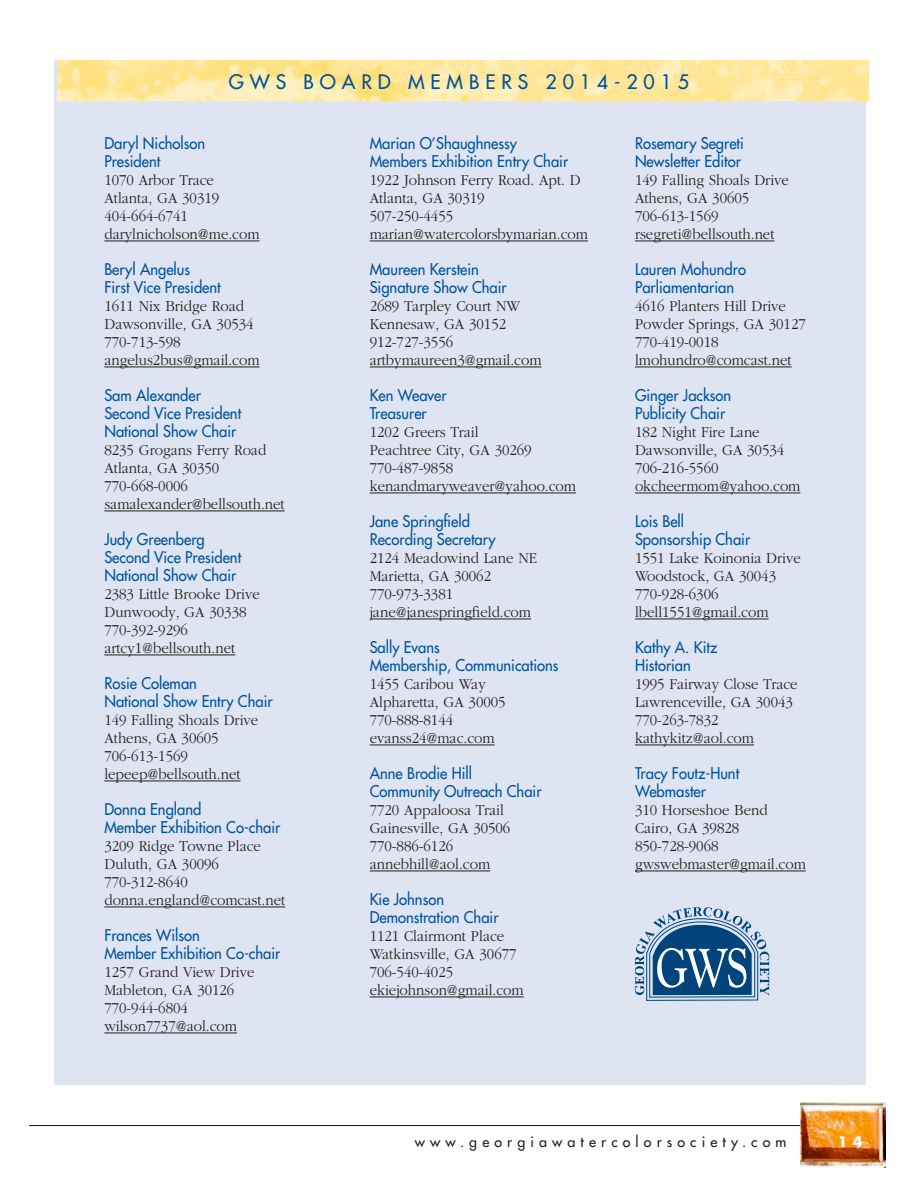
<style>
.page{position:relative;width:918px;height:1188px;background:#fff}
.page>*{position:absolute;margin:0;border:0;box-sizing:border-box;transform-origin:0 0}
.t1{font:19.5px "Futura";letter-spacing:.3em;color:#01529a}
.t2{font:300 15.75px "Garamond";color:#231f20;scale:.94 1}
.t3{font:15.75px/18px "Futura";color:#01529a;scale:.94 1}
.t4{font:14.25px "Futura";letter-spacing:.36em;color:#231f20}
.t5{font:700 14.25px "Futura";color:#fff}
.s1{font-family:"Garamond";font-weight:300;color:#231f20}
</style>
<div class="page">
<hr style="left:29px;top:1125px;width:791px;height:1px;background:#231f20">
<img style="left:801px;top:1103px;width:84px;height:65px">
<div style="left:54px;top:60px;width:811px;height:1025px;background:#dee4f1"></div>
<hr style="left:104px;top:241px;width:156px;height:1px;background:#231f20">
<hr style="left:104px;top:367px;width:156px;height:1px;background:#231f20">
<hr style="left:104px;top:511px;width:181px;height:1px;background:#231f20">
<hr style="left:104px;top:655px;width:131px;height:1px;background:#231f20">
<hr style="left:104px;top:781px;width:137px;height:1px;background:#231f20">
<hr style="left:104px;top:907px;width:181px;height:1px;background:#231f20">
<hr style="left:104px;top:1033px;width:133px;height:1px;background:#231f20">
<hr style="left:370px;top:241px;width:218px;height:1px;background:#231f20">
<hr style="left:370px;top:367px;width:171px;height:1px;background:#231f20">
<hr style="left:370px;top:493px;width:206px;height:1px;background:#231f20">
<hr style="left:370px;top:619px;width:161px;height:1px;background:#231f20">
<hr style="left:370px;top:745px;width:125px;height:1px;background:#231f20">
<hr style="left:370px;top:871px;width:120px;height:1px;background:#231f20">
<hr style="left:370px;top:997px;width:154px;height:1px;background:#231f20">
<hr style="left:635px;top:241px;width:140px;height:1px;background:#231f20">
<hr style="left:635px;top:367px;width:157px;height:1px;background:#231f20">
<hr style="left:635px;top:493px;width:165px;height:1px;background:#231f20">
<hr style="left:635px;top:619px;width:134px;height:1px;background:#231f20">
<hr style="left:635px;top:745px;width:119px;height:1px;background:#231f20">
<hr style="left:635px;top:871px;width:171px;height:1px;background:#231f20">
<img style="left:57px;top:60px;width:811px;height:40px">
<svg style="left:635px;top:907px;width:134px;height:94px"></svg>
<p class="t1" style="left:229px;top:70px;width:462px">GWS BOARD MEMBERS 2014-2015</p>
<p class="t3" style="left:104px;top:134px;width:109px">Daryl Nicholson<br>President</p>
<p class="t2" style="left:104px;top:172px;width:118px">1070 Arbor Trace</p>
<p class="t2" style="left:104px;top:190px;width:124px">Atlanta, GA 30319</p>
<p class="t2" style="left:104px;top:208px;width:90px">404-664-6741</p>
<p class="t2" style="left:104px;top:226px;width:167px">darylnicholson@me.com</p>
<p class="t3" style="left:104px;top:260px;width:125px">Beryl Angelus<br>First Vice President</p>
<p class="t2" style="left:104px;top:298px;width:150px">1611 Nix Bridge Road</p>
<p class="t2" style="left:104px;top:316px;width:160px">Dawsonville, GA 30534</p>
<p class="t2" style="left:104px;top:334px;width:82px">770-713-598</p>
<p class="t2" style="left:104px;top:352px;width:167px">angelus2bus@gmail.com</p>
<p class="t3" style="left:104px;top:386px;width:104px">Sam Alexander</p>
<p class="t3" style="left:104px;top:404px;width:147px">Second Vice President<br>National Show Chair</p>
<p class="t2" style="left:104px;top:442px;width:174px">8235 Grogans Ferry Road</p>
<p class="t2" style="left:104px;top:460px;width:124px">Atlanta, GA 30350</p>
<p class="t2" style="left:104px;top:478px;width:90px">770-668-0006</p>
<p class="t2" style="left:104px;top:496px;width:193px">samalexander@bellsouth.net</p>
<p class="t3" style="left:104px;top:530px;width:108px">Judy Greenberg</p>
<p class="t3" style="left:104px;top:548px;width:147px">Second Vice President</p>
<p class="t3" style="left:104px;top:566px;width:142px">National Show Chair</p>
<p class="t2" style="left:104px;top:586px;width:167px">2383 Little Brooke Drive</p>
<p class="t2" style="left:104px;top:604px;width:153px">Dunwoody, GA 30338</p>
<p class="t2" style="left:104px;top:622px;width:90px">770-392-9296</p>
<p class="t2" style="left:104px;top:640px;width:141px">artcy1@bellsouth.net</p>
<p class="t3" style="left:104px;top:674px;width:180px">Rosie Coleman<br>National Show Entry Chair<br><span class="s1">149 Falling Shoals Drive</span></p>
<p class="t2" style="left:104px;top:730px;width:123px">Athens, GA 30605</p>
<p class="t2" style="left:104px;top:748px;width:90px">706-613-1569</p>
<p class="t2" style="left:104px;top:766px;width:146px">lepeep@bellsouth.net</p>
<p class="t3" style="left:104px;top:800px;width:189px">Donna England<br>Member Exhibition Co-chair</p>
<p class="t2" style="left:104px;top:838px;width:168px">3209 Ridge Towne Place</p>
<p class="t2" style="left:104px;top:856px;width:123px">Duluth, GA 30096</p>
<p class="t2" style="left:104px;top:874px;width:90px">770-312-8640</p>
<p class="t2" style="left:104px;top:892px;width:194px">donna.england@comcast.net</p>
<p class="t3" style="left:104px;top:926px;width:189px">Frances Wilson<br>Member Exhibition Co-chair</p>
<p class="t2" style="left:104px;top:964px;width:161px">1257 Grand View Drive</p>
<p class="t2" style="left:104px;top:982px;width:140px">Mableton, GA 30126</p>
<p class="t2" style="left:104px;top:1000px;width:90px">770-944-6804</p>
<p class="t2" style="left:104px;top:1018px;width:143px">wilson7737@aol.com</p>
<p class="t3" style="left:370px;top:134px;width:158px">Marian O’Shaughnessy</p>
<p class="t3" style="left:370px;top:152px;width:213px">Members Exhibition Entry Chair</p>
<p class="t2" style="left:370px;top:172px;width:226px">1922 Johnson Ferry Road. Apt. D</p>
<p class="t2" style="left:370px;top:190px;width:124px">Atlanta, GA 30319</p>
<p class="t2" style="left:370px;top:208px;width:90px">507-250-4455</p>
<p class="t2" style="left:370px;top:226px;width:234px">marian@watercolorsbymarian.com</p>
<p class="t3" style="left:370px;top:260px;width:147px">Maureen Kerstein<br>Signature Show Chair</p>
<p class="t2" style="left:370px;top:298px;width:161px">2689 Tarpley Court NW</p>
<p class="t2" style="left:370px;top:316px;width:147px">Kennesaw, GA 30152</p>
<p class="t2" style="left:370px;top:334px;width:90px">912-727-3556</p>
<p class="t2" style="left:370px;top:352px;width:184px">artbymaureen3@gmail.com</p>
<p class="t3" style="left:370px;top:386px;width:83px">Ken Weaver</p>
<p class="t3" style="left:370px;top:404px;width:62px">Treasurer</p>
<p class="t2" style="left:370px;top:424px;width:117px">1202 Greers Trail</p>
<p class="t2" style="left:370px;top:442px;width:174px">Peachtree City, GA 30269</p>
<p class="t2" style="left:370px;top:460px;width:90px">770-487-9858</p>
<p class="t2" style="left:370px;top:478px;width:221px">kenandmaryweaver@yahoo.com</p>
<p class="t3" style="left:370px;top:512px;width:108px">Jane Springfield</p>
<p class="t3" style="left:370px;top:530px;width:136px">Recording Secretary</p>
<p class="t2" style="left:370px;top:550px;width:179px">2124 Meadowind Lane NE</p>
<p class="t2" style="left:370px;top:568px;width:131px">Marietta, GA 30062</p>
<p class="t2" style="left:370px;top:586px;width:90px">770-973-3381</p>
<p class="t2" style="left:370px;top:604px;width:173px">jane@janespringfield.com</p>
<p class="t3" style="left:370px;top:638px;width:76px">Sally Evans</p>
<p class="t3" style="left:370px;top:656px;width:202px">Membership, Communications</p>
<p class="t2" style="left:370px;top:676px;width:125px">1455 Caribou Way</p>
<p class="t2" style="left:370px;top:694px;width:146px">Alpharetta, GA 30005</p>
<p class="t2" style="left:370px;top:712px;width:90px">770-888-8144</p>
<p class="t2" style="left:370px;top:730px;width:134px">evanss24@mac.com</p>
<p class="t3" style="left:370px;top:764px;width:184px">Anne Brodie Hill<br>Community Outreach Chair</p>
<p class="t2" style="left:370px;top:802px;width:144px">7720 Appaloosa Trail</p>
<p class="t2" style="left:370px;top:820px;width:151px">Gainesville, GA 30506</p>
<p class="t2" style="left:370px;top:838px;width:90px">770-886-6126</p>
<p class="t2" style="left:370px;top:856px;width:130px">annebhill@aol.com</p>
<p class="t3" style="left:370px;top:890px;width:139px">Kie Johnson<br>Demonstration Chair</p>
<p class="t2" style="left:370px;top:928px;width:145px">1121 Clairmont Place</p>
<p class="t2" style="left:370px;top:946px;width:158px">Watkinsville, GA 30677</p>
<p class="t2" style="left:370px;top:964px;width:90px">706-540-4025</p>
<p class="t2" style="left:370px;top:982px;width:165px">ekiejohnson@gmail.com</p>
<p class="t3" style="left:635px;top:134px;width:117px">Rosemary Segreti</p>
<p class="t3" style="left:635px;top:152px;width:114px">Newsletter Editor</p>
<p class="t2" style="left:635px;top:172px;width:165px">149 Falling Shoals Drive</p>
<p class="t2" style="left:635px;top:190px;width:123px">Athens, GA 30605</p>
<p class="t2" style="left:635px;top:208px;width:90px">706-613-1569</p>
<p class="t2" style="left:635px;top:226px;width:150px">rsegreti@bellsouth.net</p>
<p class="t3" style="left:635px;top:260px;width:120px">Lauren Mohundro<br>Parliamentarian</p>
<p class="t2" style="left:635px;top:298px;width:162px">4616 Planters Hill Drive</p>
<p class="t2" style="left:635px;top:316px;width:183px">Powder Springs, GA 30127</p>
<p class="t2" style="left:635px;top:334px;width:90px">770-419-0018</p>
<p class="t2" style="left:635px;top:352px;width:168px">lmohundro@comcast.net</p>
<p class="t3" style="left:635px;top:386px;width:104px">Ginger Jackson</p>
<p class="t3" style="left:635px;top:404px;width:97px">Publicity Chair</p>
<p class="t2" style="left:635px;top:424px;width:134px">182 Night Fire Lane</p>
<p class="t2" style="left:635px;top:442px;width:160px">Dawsonville, GA 30534</p>
<p class="t2" style="left:635px;top:460px;width:90px">706-216-5560</p>
<p class="t2" style="left:635px;top:478px;width:177px">okcheermom@yahoo.com</p>
<p class="t3" style="left:635px;top:512px;width:54px">Lois Bell</p>
<p class="t3" style="left:635px;top:530px;width:124px">Sponsorship Chair</p>
<p class="t2" style="left:635px;top:550px;width:178px">1551 Lake Koinonia Drive</p>
<p class="t2" style="left:635px;top:568px;width:152px">Woodstock, GA 30043</p>
<p class="t2" style="left:635px;top:586px;width:90px">770-928-6306</p>
<p class="t2" style="left:635px;top:604px;width:144px">lbell1551@gmail.com</p>
<p class="t3" style="left:635px;top:638px;width:89px">Kathy A. Kitz</p>
<p class="t3" style="left:635px;top:656px;width:61px">Historian</p>
<p class="t2" style="left:635px;top:676px;width:175px">1995 Fairway Close Trace</p>
<p class="t2" style="left:635px;top:694px;width:169px">Lawrenceville, GA 30043</p>
<p class="t2" style="left:635px;top:712px;width:90px">770-263-7832</p>
<p class="t2" style="left:635px;top:730px;width:128px">kathykitz@aol.com</p>
<p class="t3" style="left:635px;top:764px;width:112px">Tracy Foutz-Hunt</p>
<p class="t3" style="left:635px;top:782px;width:77px">Webmaster</p>
<p class="t2" style="left:635px;top:802px;width:143px">310 Horseshoe Bend</p>
<p class="t2" style="left:635px;top:820px;width:112px">Cairo, GA 39828</p>
<p class="t2" style="left:635px;top:838px;width:90px">850-728-9068</p>
<p class="t2" style="left:635px;top:856px;width:183px">gwswebmaster@gmail.com</p>
<p class="t4" style="left:415px;top:1132px;width:373px">www.georgiawatercolorsociety.com</p>
<p class="t5" style="left:838px;top:1132px;width:26px">1 4</p>
</div>
